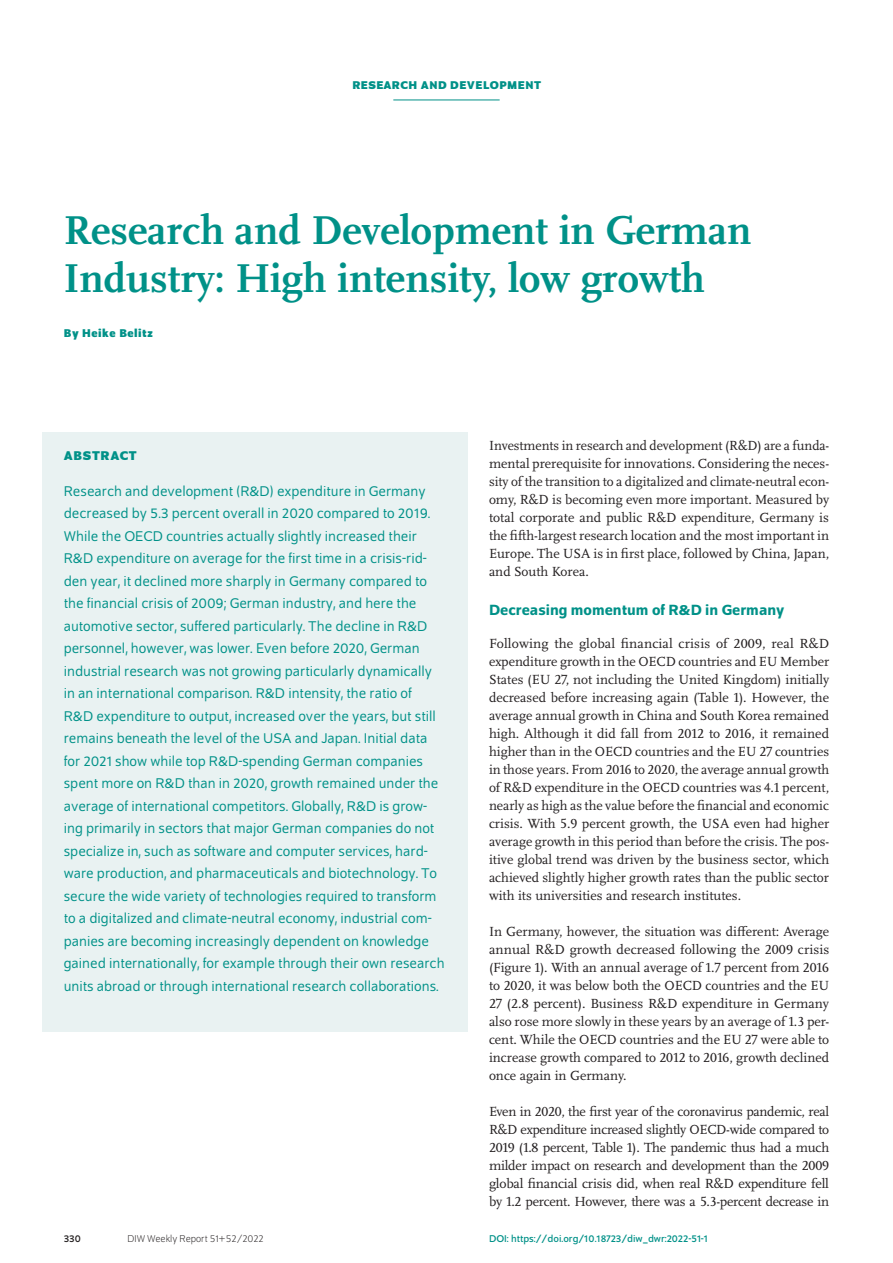
<style>
.page{position:relative;width:893px;height:1263px;background:#fff}
.page>*{position:absolute;margin:0;border:0;box-sizing:border-box;transform-origin:0 0}
.t1{font:700 42px/48px "Scala Pro";color:#009188}
.t2{font:500 15.75px "Schumpeter";color:#009188}
.t3{font:15px/22.5px "Schumpeter Blond";color:#009188}
.t4{font:13.8px/18px "Scala Pro";color:#231f20;text-align:justify}
.t5{font:700 13.5px "Schumpeter";letter-spacing:.05em;color:#009188}
.t6{font:700 12px "Schumpeter";letter-spacing:.04em;color:#009188}
.t7{font:10.5px "Schumpeter";color:#009188}
.t8{font:300 10.5px "Schumpeter";color:#231f20}
.t9{font:10.5px "Schumpeter";color:#231f20}
</style>
<div class="page">
<hr style="left:393px;top:100px;width:107px;height:1px;background:#009188">
<div style="left:43px;top:432px;width:425px;height:599px;background:#e9f2f2"></div>
<p class="t6" style="left:352px;top:79px;width:190px">RESEARCH AND DEVELOPMENT</p>
<h1 class="t1" style="left:64px;top:203px;width:689px">Research and Development in German<br>Industry: High intensity, low growth</h1>
<p class="t6" style="left:64px;top:326px;width:90px">By Heike Belitz</p>
<p class="t5" style="left:64px;top:448px;width:75px">ABSTRACT</p>
<p class="t3" style="left:64px;top:480px;width:382px">Research and development (R&amp;D) expenditure in Germany decreased by 5.3 percent overall in 2020 compared to 2019.<br>While the OECD countries actually slightly increased their R&amp;D expenditure on average for the first time in a crisis-rid&shy;den year, it declined more sharply in Germany compared to the financial crisis of 2009; German industry, and here the automotive sector, suffered particularly. The decline in R&amp;D personnel, however, was lower. Even before 2020, German industrial research was not growing particularly dynamically in an international comparison. R&amp;D intensity, the ratio of R&amp;D expenditure to output, increased over the years, but still remains beneath the level of the USA and Japan. Initial data for 2021 show while top R&amp;D-spending German companies spent more on R&amp;D than in 2020, growth remained under the average of international competitors. Globally, R&amp;D is grow&shy;ing primarily in sectors that major German companies do not specialize in, such as software and computer services, hard&shy;ware production, and pharmaceuticals and biotechnology. To secure the wide variety of technologies required to transform to a digitalized and climate-neutral economy, industrial com&shy;panies are becoming increasingly dependent on knowledge gained internationally, for example through their own research units abroad or through international research collaborations.</p>
<p class="t4" style="left:489px;top:436px;width:342px">Investments in research and development (R&amp;D) are a funda&shy;mental prerequisite for innovations. Considering the neces&shy;sity of the transition to a digitalized and climate-neutral econ&shy;omy, R&amp;D is becoming even more important. Measured by total corporate and public R&amp;D expenditure, Germany is the fifth-largest research location and the most important in Europe. The USA is in first place, followed by China, Japan, and South Korea.</p>
<h2 class="t2" style="left:489px;top:602px;width:297px">Decreasing momentum of R&amp;D in Germany</h2>
<p class="t4" style="left:489px;top:634px;width:342px">Following the global financial crisis of 2009, real R&amp;D expenditure growth in the OECD countries and EU Member States (EU 27, not including the United Kingdom) initially decreased before increasing again (Table 1). However, the average annual growth in China and South Korea remained high. Although it did fall from 2012 to 2016, it remained higher than in the OECD countries and the EU 27 countries in those years. From 2016 to 2020, the average annual growth of R&amp;D expenditure in the OECD countries was 4.1 percent, nearly as high as the value before the financial and economic crisis. With 5.9 percent growth, the USA even had higher average growth in this period than before the crisis. The pos&shy;itive global trend was driven by the business sector, which achieved slightly higher growth rates than the public sector with its universities and research institutes.</p>
<p class="t4" style="left:489px;top:922px;width:342px">In Germany, however, the situation was different: Average annual R&amp;D growth decreased following the 2009 crisis (Figure 1). With an annual average of 1.7 percent from 2016 to 2020, it was below both the OECD countries and the EU 27 (2.8 percent). Business R&amp;D expenditure in Germany also rose more slowly in these years by an average of 1.3 per&shy;cent. While the OECD countries and the EU 27 were able to increase growth compared to 2012 to 2016, growth declined once again in Germany.</p>
<p class="t4" style="left:489px;top:1102px;width:342px">Even in 2020, the first year of the coronavirus pandemic, real R&amp;D expenditure increased slightly OECD-wide compared to 2019 (1.8 percent, Table 1). The pandemic thus had a much milder impact on research and development than the 2009 global financial crisis did, when real R&amp;D expenditure fell by 1.2 percent. However, there was a 5.3-percent decrease in</p>
<p class="t9" style="left:64px;top:1233px;width:19px">330</p>
<p class="t8" style="left:128px;top:1234px;width:138px">DIW Weekly Report 51+52/2022</p>
<p class="t7" style="left:489px;top:1233px;width:220px">DOI: https://doi.org/10.18723/diw_dwr:2022-51-1</p>
</div>
